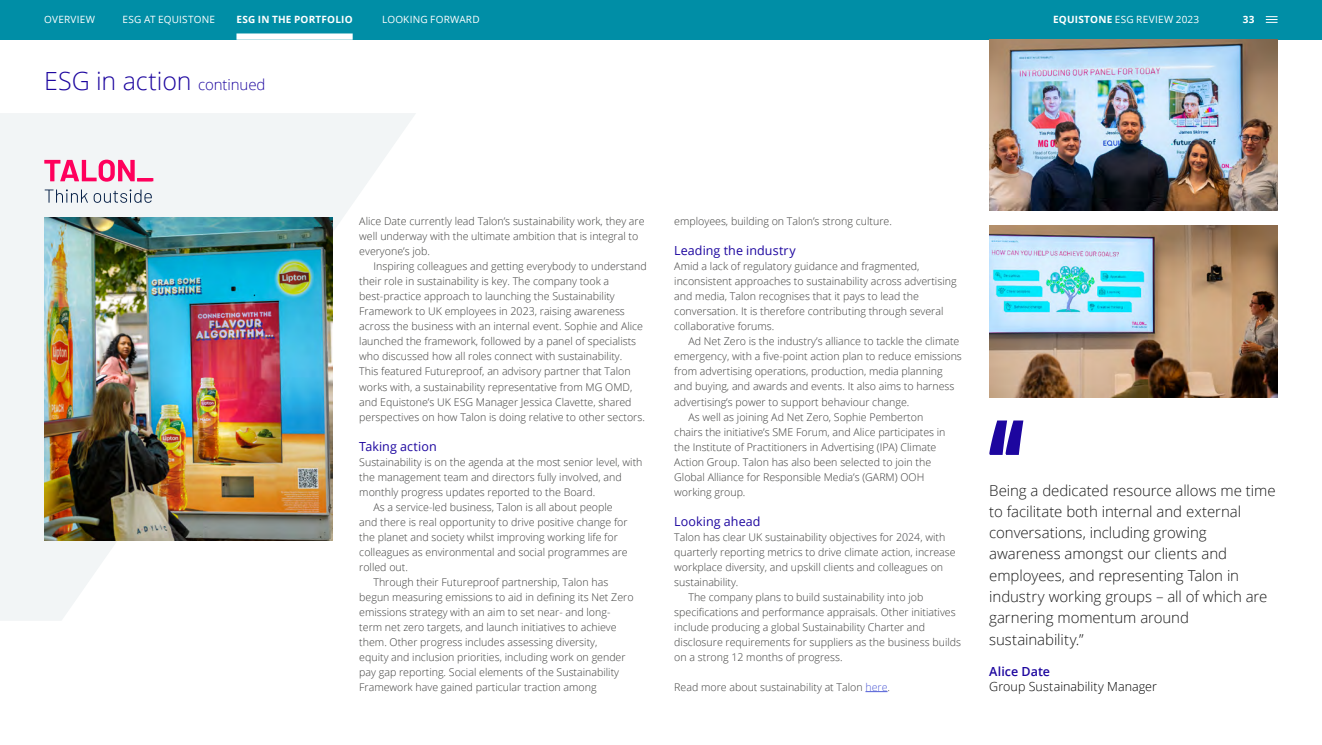
<style>
.page{position:relative;width:1322px;height:745px;background:#fff}
.page>*{position:absolute;margin:0;border:0;box-sizing:border-box;transform-origin:0 0}
.t1{font:300 25px "Open Sans";letter-spacing:-.005em;color:#1d069f}
.t2{font:300 15px/21.2px "Open Sans";letter-spacing:-.005em;color:#1a1a1a}
.t3{font:12.5px "Open Sans";letter-spacing:.005em;color:#1d069f}
.t4{font:300 12.5px "Open Sans";letter-spacing:.005em;color:#000}
.t5{font:600 12.5px "Open Sans";letter-spacing:.005em;color:#1d069f}
.t6{font:300 10.62px/15px "Open Sans";color:#3c3c3b}
.t7{font:10px "Open Sans";letter-spacing:.02em;color:#fff}
.t8{font:700 10px "Open Sans";letter-spacing:.02em;color:#fff}
.s1{font-weight:700}
.s2{font-size:15px}
.s3{color:#4f5cd6}
</style>
<div class="page">
<div style="left:0;top:0;width:1322px;height:39px;background:#008ea6"></div>
<svg style="left:1266px;top:16px;width:11px;height:7px"></svg>
<div style="left:236px;top:33px;width:117px;height:7px;background:#fff"></div>
<svg style="left:0;top:113px;width:416px;height:507px;fill:#f2f5f6"></svg>
<svg style="left:865px;top:691px;width:22px;height:1px"></svg>
<svg style="left:45px;top:189px;width:43px;height:13px"></svg>
<svg style="left:94px;top:189px;width:58px;height:14px"></svg>
<svg style="left:44px;top:159px;width:109px;height:22px"></svg>
<svg style="left:989px;top:420px;width:34px;height:34px"></svg>
<img style="left:989px;top:39px;width:288px;height:171px">
<img style="left:989px;top:225px;width:288px;height:172px">
<img style="left:44px;top:217px;width:289px;height:323px">
<p class="t7" style="left:44px;top:13px;width:52px">OVERVIEW</p>
<p class="t7" style="left:123px;top:13px;width:94px">ESG AT EQUISTONE</p>
<p class="t8" style="left:236px;top:12px;width:118px">ESG IN THE PORTFOLIO</p>
<p class="t7" style="left:382px;top:12px;width:99px">LOOKING FORWARD</p>
<p class="t7" style="left:1053px;top:13px;width:148px"><span class="s1">EQUISTONE</span> ESG REVIEW 2023</p>
<p class="t8" style="left:1243px;top:12px;width:13px">33</p>
<h1 class="t1" style="left:44px;top:64px;width:223px">ESG in action <span class="s2">continued</span></h1>
<p class="t6" style="left:359px;top:213px;width:287px">Alice Date currently lead Talon’s sustainability work, they are well underway with the ultimate ambition that is integral to everyone’s job.</p>
<p class="t6" style="left:359px;top:258px;width:289px;text-indent:14px">Inspiring colleagues and getting everybody to understand their role in sustainability is key. The company took a best-practice approach to launching the Sustainability Framework to UK employees in 2023, raising awareness across the business with an internal event. Sophie and Alice launched the framework, followed by a panel of specialists who discussed how all roles connect with sustainability.<br>This featured Futureproof, an advisory partner that Talon works with, a sustainability representative from MG OMD, and Equistone’s UK ESG Manager Jessica Clavette, shared perspectives on how Talon is doing relative to other sectors.</p>
<p class="t3" style="left:359px;top:437px;width:79px">Taking action</p>
<p class="t6" style="left:359px;top:453px;width:285px">Sustainability is on the agenda at the most senior level, with</p>
<p class="t6" style="left:359px;top:468px;width:264px">the management team and directors fully involved, and</p>
<p class="t6" style="left:359px;top:483px;width:237px">monthly progress updates reported to the Board.</p>
<p class="t6" style="left:373px;top:498px;width:241px">As a service-led business, Talon is all about people</p>
<p class="t6" style="left:359px;top:513px;width:270px">and there is real opportunity to drive positive change for</p>
<p class="t6" style="left:359px;top:528px;width:260px">the planet and society whilst improving working life for</p>
<p class="t6" style="left:359px;top:543px;width:270px">colleagues as environmental and social programmes are</p>
<p class="t6" style="left:359px;top:558px;width:50px">rolled out.</p>
<p class="t6" style="left:373px;top:573px;width:236px">Through their Futureproof partnership, Talon has</p>
<p class="t6" style="left:359px;top:588px;width:276px">begun measuring emissions to aid in defining its Net Zero</p>
<p class="t6" style="left:359px;top:603px;width:253px">emissions strategy with an aim to set near- and long-</p>
<p class="t6" style="left:359px;top:618px;width:259px">term net zero targets, and launch initiatives to achieve</p>
<p class="t6" style="left:359px;top:633px;width:240px">them. Other progress includes assessing diversity,</p>
<p class="t6" style="left:359px;top:648px;width:268px">equity and inclusion priorities, including work on gender</p>
<p class="t6" style="left:359px;top:663px;width:261px">pay gap reporting. Social elements of the Sustainability</p>
<p class="t6" style="left:359px;top:678px;width:239px">Framework have gained particular traction among</p>
<p class="t6" style="left:674px;top:213px;width:219px">employees, building on Talon’s strong culture.</p>
<p class="t3" style="left:674px;top:242px;width:123px">Leading the industry</p>
<p class="t6" style="left:674px;top:258px;width:284px">Amid a lack of regulatory guidance and fragmented, inconsistent approaches to sustainability across advertising and media, Talon recognises that it pays to lead the conversation. It is therefore contributing through several collaborative forums.</p>
<p class="t6" style="left:688px;top:333px;width:272px">Ad Net Zero is the industry’s alliance to tackle the climate</p>
<p class="t6" style="left:674px;top:348px;width:289px">emergency, with a five-point action plan to reduce emissions</p>
<p class="t6" style="left:674px;top:363px;width:270px">from advertising operations, production, media planning</p>
<p class="t6" style="left:674px;top:378px;width:282px">and buying, and awards and events. It also aims to harness</p>
<p class="t6" style="left:674px;top:393px;width:237px">advertising’s power to support behaviour change.</p>
<p class="t6" style="left:688px;top:408px;width:236px">As well as joining Ad Net Zero, Sophie Pemberton</p>
<p class="t6" style="left:674px;top:423px;width:273px">chairs the initiative’s SME Forum, and Alice participates in</p>
<p class="t6" style="left:674px;top:438px;width:264px">the Institute of Practitioners in Advertising (IPA) Climate</p>
<p class="t6" style="left:674px;top:453px;width:258px">Action Group. Talon has also been selected to join the</p>
<p class="t6" style="left:674px;top:468px;width:252px">Global Alliance for Responsible Media’s (GARM) OOH</p>
<p class="t6" style="left:674px;top:483px;width:73px">working group.</p>
<p class="t3" style="left:674px;top:512px;width:88px">Looking ahead</p>
<p class="t6" style="left:674px;top:528px;width:272px">Talon has clear UK sustainability objectives for 2024, with</p>
<p class="t6" style="left:674px;top:543px;width:283px">quarterly reporting metrics to drive climate action, increase</p>
<p class="t6" style="left:674px;top:558px;width:270px">workplace diversity, and upskill clients and colleagues on</p>
<p class="t6" style="left:674px;top:573px;width:66px">sustainability.</p>
<p class="t6" style="left:688px;top:588px;width:236px">The company plans to build sustainability into job</p>
<p class="t6" style="left:674px;top:603px;width:283px">specifications and performance appraisals. Other initiatives</p>
<p class="t6" style="left:674px;top:618px;width:252px">include producing a global Sustainability Charter and</p>
<p class="t6" style="left:674px;top:633px;width:288px">disclosure requirements for suppliers as the business builds</p>
<p class="t6" style="left:674px;top:648px;width:170px">on a strong 12 months of progress.</p>
<p class="t6" style="left:674px;top:678px;width:217px">Read more about sustainability at Talon <span class="s3">here</span>.</p>
<p class="t2" style="left:989px;top:479px;width:288px">Being a dedicated resource allows me time to facilitate both internal and external conversations, including growing awareness amongst our clients and employees, and representing Talon in industry working groups – all of which are garnering momentum around sustainability.”</p>
<p class="t5" style="left:989px;top:662px;width:62px">Alice Date</p>
<p class="t4" style="left:989px;top:677px;width:169px">Group Sustainability Manager</p>
</div>
